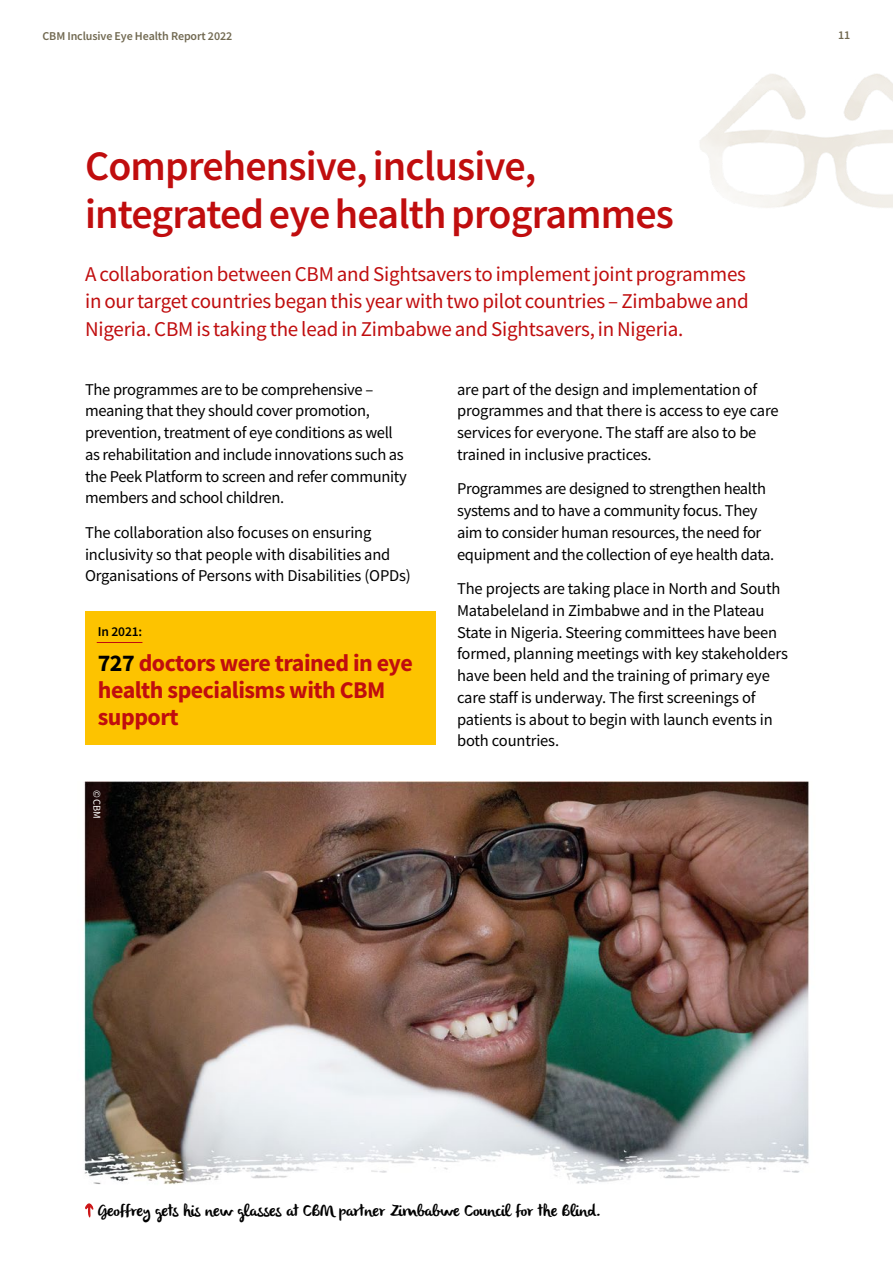
<style>
.page{position:relative;width:893px;height:1263px;background:#fff}
.page>*{position:absolute;margin:0;border:0;box-sizing:border-box;transform-origin:0 0}
.H2_page_heading{font:600 42px/48px "Source Sans Pro";letter-spacing:-.02em;color:#c00d0e}
.P_achievements{font:700 24px/27px "Source Sans Pro";letter-spacing:-.02em;color:#c00d0e}
.P_intro_text_pull_qu{font:21px/27.8px "Source Sans Pro";letter-spacing:-.01em;color:#c00d0e}
.P_body_copy{font:16.5px/21.8px "Source Sans Pro";letter-spacing:-.015em;color:#000}
.t1{font:16.5px "olivier";color:#000}
.p_achievement_header{font:600 13.5px "Source Sans Pro";letter-spacing:-.01em;color:#000}
.t2{font:600 12px "Source Sans Pro";letter-spacing:-.01em;color:#716951}
.p_Footnote_text{font:10.5px "Source Sans Pro";color:#fff}
.s1{color:#000}
</style>
<div class="page">
<img style="left:700px;top:73px;width:193px;height:135px">
<div style="left:85px;top:611px;width:351px;height:134px;background:#fdc300"></div>
<hr style="left:97px;top:642px;width:45px;height:1px;background:#c00d0e">
<img style="left:83px;top:781px;width:727px;height:403px">
<svg style="left:85px;top:1203px;width:9px;height:15px"></svg>
<p class="t2" style="left:43px;top:28px;width:191px">CBM Inclusive Eye Health Report 2022</p>
<p class="t2" style="left:838px;top:27px;width:14px">11</p>
<h2 class="H2_page_heading" style="left:85px;top:142px;width:590px">Comprehensive, inclusive, integrated eye health programmes</h2>
<p class="P_intro_text_pull_qu" style="left:85px;top:260px;width:665px">A collaboration between CBM and Sightsavers to implement joint programmes in our target countries began this year with two pilot countries – Zimbabwe and<br>Nigeria. CBM is taking the lead in Zimbabwe and Sightsavers, in Nigeria.</p>
<p class="P_body_copy" style="left:85px;top:378px;width:323px">The programmes are to be comprehensive – meaning that they should cover promotion, prevention, treatment of eye conditions as well as rehabilitation and include innovations such as the Peek Platform to screen and refer community members and school children.</p>
<p class="P_body_copy" style="left:85px;top:521px;width:327px">The collaboration also focuses on ensuring inclusivity so that people with disabilities and<br>Organisations of Persons with Disabilities (OPDs)</p>
<p class="p_achievement_header" style="left:98px;top:622px;width:46px">In 2021:</p>
<p class="P_achievements" style="left:98px;top:649px;width:316px"><span class="s1">727</span> doctors were trained in eye health specialisms with CBM support</p>
<p class="p_Footnote_text" style="left:104px;top:789px;width:31px;rotate:90deg">© CBM</p>
<p class="P_body_copy" style="left:457px;top:378px;width:323px">are part of the design and implementation of programmes and that there is access to eye care services for everyone. The staff are also to be trained in inclusive practices.</p>
<p class="P_body_copy" style="left:457px;top:478px;width:319px">Programmes are designed to strengthen health systems and to have a community focus. They aim to consider human resources, the need for equipment and the collection of eye health data.</p>
<p class="P_body_copy" style="left:457px;top:578px;width:332px">The projects are taking place in North and South Matabeleland in Zimbabwe and in the Plateau State in Nigeria. Steering committees have been formed, planning meetings with key stakeholders have been held and the training of primary eye care staff is underway. The first screenings of patients is about to begin with launch events in both countries.</p>
<p class="t1" style="left:98px;top:1201px;width:504px">Geoffrey gets his new glasses at CBM partner Zimbabwe Council for the Blind.</p>
</div>
